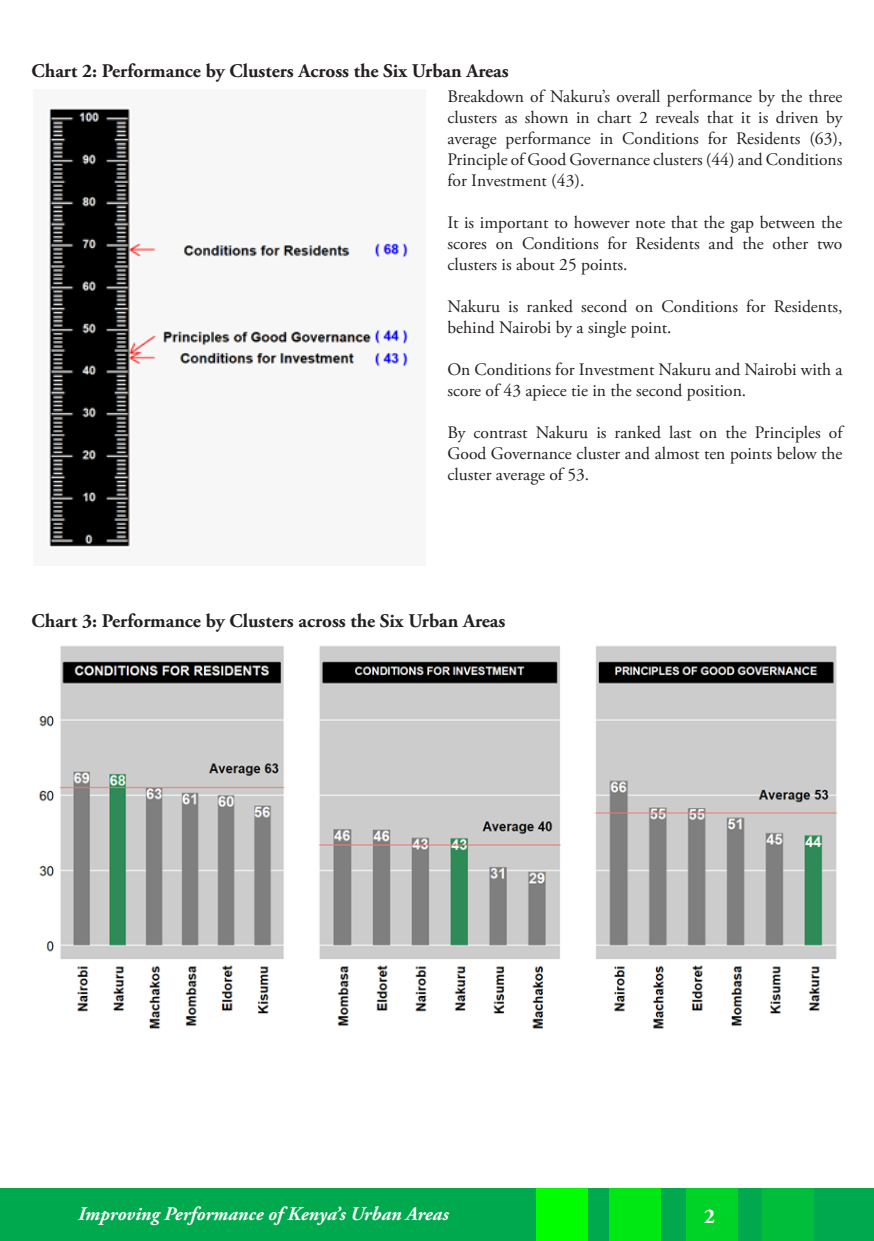
<style>
.page{position:relative;width:874px;height:1241px;background:#fff}
.page>*{position:absolute;margin:0;border:0;box-sizing:border-box;transform-origin:0 0}
.t1{font:700 21px "Adobe Garamond Pro";color:#fff}
.t2{font:700 19.25px "Adobe Garamond Pro";color:#231f20}
.t3{font:italic 700 19.25px "Adobe Garamond Pro";color:#fff}
.t4{font:17.5px/21px "Adobe Garamond Pro";color:#231f20;text-align:justify}
</style>
<div class="page">
<div style="left:0;top:1187px;width:873px;height:53px;background:#00a94e"></div>
<div style="left:535px;top:1187px;width:52px;height:53px;background:#00fe01"></div>
<div style="left:761px;top:1187px;width:52px;height:53px;background:#00be3a"></div>
<div style="left:686px;top:1187px;width:52px;height:53px;background:#00d327"></div>
<div style="left:608px;top:1187px;width:52px;height:53px;background:#00e814"></div>
<img style="left:49px;top:108px;width:359px;height:439px">
<img style="left:39px;top:646px;width:799px;height:383px">
<p class="t2" style="left:32px;top:60px;width:478px">Chart 2: Performance by Clusters Across the Six Urban Areas</p>
<p class="t4" style="left:447px;top:86px;width:396px">Breakdown of Nakuru’s overall performance by the three clusters as shown in chart 2 reveals that it is driven by average performance in Conditions for Residents (63), Principle of Good Governance clusters (44) and Conditions for Investment (43).</p>
<p class="t4" style="left:447px;top:212px;width:396px">It is important to however note that the gap between the scores on Conditions for Residents and the other two clusters is about 25 points.</p>
<p class="t4" style="left:447px;top:296px;width:396px">Nakuru is ranked second on Conditions for Residents, behind Nairobi by a single point.</p>
<p class="t4" style="left:447px;top:359px;width:396px">On Conditions for Investment Nakuru and Nairobi with a score of 43 apiece tie in the second position.</p>
<p class="t4" style="left:447px;top:422px;width:396px">By contrast Nakuru is ranked last on the Principles of Good Governance cluster and almost ten points below the cluster average of 53.</p>
<p class="t2" style="left:32px;top:609px;width:475px">Chart 3: Performance by Clusters across the Six Urban Areas</p>
<p class="t3" style="left:78px;top:1202px;width:371px">Improving Performance of Kenya’s Urban Areas</p>
<p class="t1" style="left:703px;top:1203px;width:12px">2</p>
</div>
